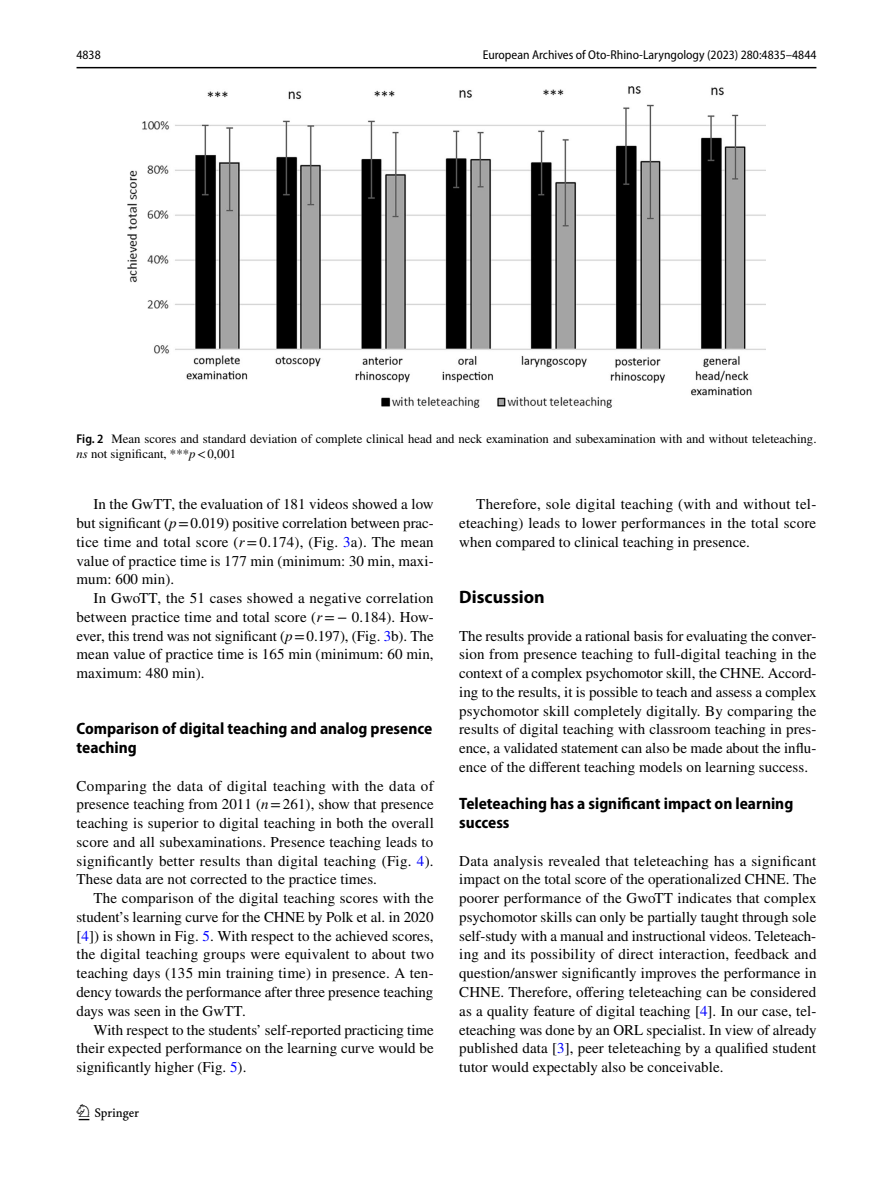
<style>
.page{position:relative;width:893px;height:1187px;background:#fff}
.page>*{position:absolute;margin:0;border:0;box-sizing:border-box;transform-origin:0 0}
.t1{font:22.5px "Springnew Regular 2";color:#000}
.t2{font:700 18px "Myriad Pro";color:#000}
.t3{font:700 semi-condensed 16.5px/18.8px "Myriad Pro";color:#000}
.t4{font:15px/18.8px "STIX";letter-spacing:.005em;color:#000;text-align:justify}
.t5{font:12.75px/15px "STIX";color:#000}
.t6{font:semi-condensed 12.75px "Myriad Pro";color:#000}
.s1{font-family:"Myriad Pro";font-weight:600;font-stretch:semi-condensed}
.s2{font-style:italic}
.s3{color:#00f}
</style>
<div class="page">
<hr style="left:77px;top:67px;width:739px;height:1px;background:#000">
<img style="left:128px;top:87px;width:637px;height:320px">
<p class="t6" style="left:77px;top:48px;width:26px">4838</p>
<p class="t6" style="left:483px;top:48px;width:335px">European Archives of Oto-Rhino-Laryngology (2023) 280:4835–4844</p>
<p class="t5" style="left:77px;top:432px;width:741px"><span class="s1">Fig. 2</span> Mean scores and standard deviation of complete clinical head and neck examination and subexamination with and without teleteaching. <span class="s2">ns</span> not significant, ***<span class="s2">p</span>&lt;0,001</p>
<p class="t4" style="left:77px;top:496px;width:359px;text-indent:17px">In the GwTT, the evaluation of 181 videos showed a low but significant (<span class="s2">p</span>=0.019) positive correlation between prac&shy;tice time and total score (<span class="s2">r</span>=0.174), (Fig. <span class="s3">3</span>a). The mean value of practice time is 177 min (minimum: 30 min, maxi&shy;mum: 600 min).</p>
<p class="t4" style="left:77px;top:589px;width:359px;text-indent:17px">In GwoTT, the 51 cases showed a negative correlation between practice time and total score (<span class="s2">r</span>=− 0.184). How&shy;ever, this trend was not significant (<span class="s2">p</span>=0.197), (Fig. <span class="s3">3</span>b). The mean value of practice time is 165 min (minimum: 60 min, maximum: 480 min).</p>
<p class="t3" style="left:77px;top:719px;width:357px">Comparison of digital teaching and analog presence teaching</p>
<p class="t4" style="left:77px;top:777px;width:359px">Comparing the data of digital teaching with the data of presence teaching from 2011 (<span class="s2">n</span>=261), show that presence teaching is superior to digital teaching in both the overall score and all subexaminations. Presence teaching leads to significantly better results than digital teaching (Fig. <span class="s3">4</span>).<br>These data are not corrected to the practice times.</p>
<p class="t4" style="left:77px;top:889px;width:359px;text-indent:17px">The comparison of the digital teaching scores with the student’s learning curve for the CHNE by Polk et al. in 2020 [<span class="s3">4</span>]) is shown in Fig. <span class="s3">5</span>. With respect to the achieved scores, the digital teaching groups were equivalent to about two teaching days (135 min training time) in presence. A ten&shy;dency towards the performance after three presence teaching days was seen in the GwTT.</p>
<p class="t4" style="left:77px;top:1021px;width:359px;text-indent:17px">With respect to the students’ self-reported practicing time their expected performance on the learning curve would be significantly higher (Fig. <span class="s3">5</span>).</p>
<h1 class="t1" style="left:79px;top:1104px;width:62px">1 3</h1>
<p class="t4" style="left:459px;top:496px;width:359px;text-indent:17px">Therefore, sole digital teaching (with and without tel&shy;eteaching) leads to lower performances in the total score when compared to clinical teaching in presence.</p>
<p class="t2" style="left:459px;top:585px;width:87px">Discussion</p>
<p class="t4" style="left:459px;top:627px;width:359px">The results provide a rational basis for evaluating the conver&shy;sion from presence teaching to full-digital teaching in the context of a complex psychomotor skill, the CHNE. Accord&shy;ing to the results, it is possible to teach and assess a complex psychomotor skill completely digitally. By comparing the results of digital teaching with classroom teaching in pres&shy;ence, a validated statement can also be made about the influ&shy;ence of the different teaching models on learning success.</p>
<p class="t3" style="left:459px;top:794px;width:336px">Teleteaching has a significant impact on learning success</p>
<p class="t4" style="left:459px;top:852px;width:359px">Data analysis revealed that teleteaching has a significant impact on the total score of the operationalized CHNE. The poorer performance of the GwoTT indicates that complex psychomotor skills can only be partially taught through sole self-study with a manual and instructional videos. Teleteach&shy;ing and its possibility of direct interaction, feedback and question/answer significantly improves the performance in CHNE. Therefore, offering teleteaching can be considered as a quality feature of digital teaching [<span class="s3">4</span>]. In our case, tel&shy;eteaching was done by an ORL specialist. In view of already published data [<span class="s3">3</span>], peer teleteaching by a qualified student tutor would expectably also be conceivable.</p>
</div>
